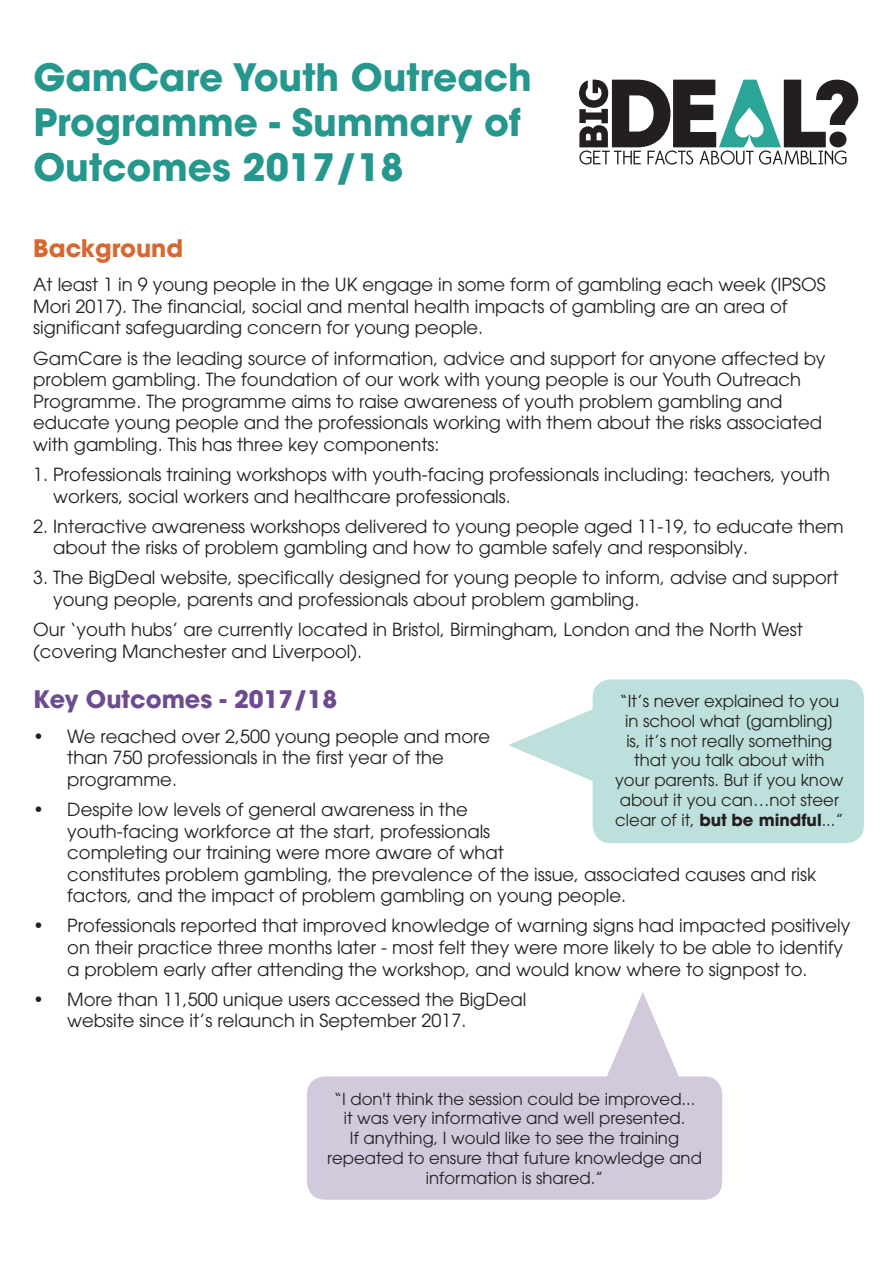
<style>
.page{position:relative;width:893px;height:1263px;background:#fff}
.page>*{position:absolute;margin:0;border:0;box-sizing:border-box;transform-origin:0 0}
.Paragraph_Style_1{font:700 37.5px/45px "Avant Garde LT";color:#26978c}
.Paragraph_Style_3{font:700 24px "Avant Garde LT";color:#6c4b8e}
.Paragraph_Style_2{font:700 24px "Avant Garde LT";color:#d66831}
.t1{font:18px/21.6px "Avant Garde LT";color:#231f20}
.t2{font:16.5px/19.8px "Avant Garde LT";color:#231f20;text-align:center}
.s1{font-weight:700}
</style>
<div class="page">
<div style="left:307px;top:1076px;width:415px;height:124px;background:#d3c9dd;border-radius:18px"></div>
<div style="left:593px;top:679px;width:271px;height:164px;background:#bee0dc;border-radius:18px"></div>
<svg style="left:579px;top:80px;width:279px;height:85px"></svg>
<svg style="left:508px;top:709px;width:85px;height:72px"></svg>
<svg style="left:607px;top:992px;width:72px;height:84px"></svg>
<p class="Paragraph_Style_1" style="left:33px;top:55px;width:500px">GamCare Youth Outreach<br>Programme - Summary of<br>Outcomes 2017/18</p>
<p class="Paragraph_Style_2" style="left:33px;top:232px;width:151px">Background</p>
<p class="t1" style="left:33px;top:274px;width:794px">At least 1 in 9 young people in the UK engage in some form of gambling each week (IPSOS<br>Mori 2017). The financial, social and mental health impacts of gambling are an area of significant safeguarding concern for young people.</p>
<p class="t1" style="left:33px;top:347px;width:794px">GamCare is the leading source of information, advice and support for anyone affected by problem gambling. The foundation of our work with young people is our Youth Outreach Programme. The programme aims to raise awareness of youth problem gambling and educate young people and the professionals working with them about the risks associated with gambling. This has three key components:</p>
<p class="t1" style="left:53px;top:464px;width:778px;text-indent:-20px">1. Professionals training workshops with youth-facing professionals including: teachers, youth workers, social workers and healthcare professionals.</p>
<p class="t1" style="left:53px;top:515px;width:792px;text-indent:-20px">2. Interactive awareness workshops delivered to young people aged 11-19, to educate them about the risks of problem gambling and how to gamble safely and responsibly.</p>
<p class="t1" style="left:53px;top:567px;width:787px;text-indent:-20px">3. The BigDeal website, specifically designed for young people to inform, advise and support young people, parents and professionals about problem gambling.</p>
<p class="t1" style="left:33px;top:619px;width:771px">Our ‘youth hubs’ are currently located in Bristol, Birmingham, London and the North West (covering Manchester and Liverpool).</p>
<p class="Paragraph_Style_3" style="left:33px;top:684px;width:305px">Key Outcomes - 2017/18</p>
<p class="t1" style="left:67px;top:725px;width:424px;text-indent:-34px">• We reached over 2,500 young people and more than 750 professionals in the first year of the programme.</p>
<p class="t1" style="left:67px;top:798px;width:750px;text-indent:-34px">• Despite low levels of general awareness in the<br>youth-facing workforce at the start, professionals<br>completing our training were more aware of what<br>constitutes problem gambling, the prevalence of the issue, associated causes and risk factors, and the impact of problem gambling on young people.</p>
<p class="t1" style="left:67px;top:915px;width:784px;text-indent:-34px">• Professionals reported that improved knowledge of warning signs had impacted positively on their practice three months later - most felt they were more likely to be able to identify a problem early after attending the workshop, and would know where to signpost to.</p>
<p class="t1" style="left:67px;top:988px;width:461px;text-indent:-34px">• More than 11,500 unique users accessed the BigDeal website since it’s relaunch in September 2017.</p>
<p class="t2" style="left:615px;top:691px;width:230px">“It’s never explained to you in school what [gambling]<br>is, it’s not really something that you talk about with your parents. But if you know about it you can…not steer clear of it, <span class="s1">but be mindful</span>...”</p>
<p class="t2" style="left:327px;top:1088px;width:376px">“I don't think the session could be improved...<br>it was very informative and well presented.<br>If anything, I would like to see the training repeated to ensure that future knowledge and information is shared.”</p>
</div>
